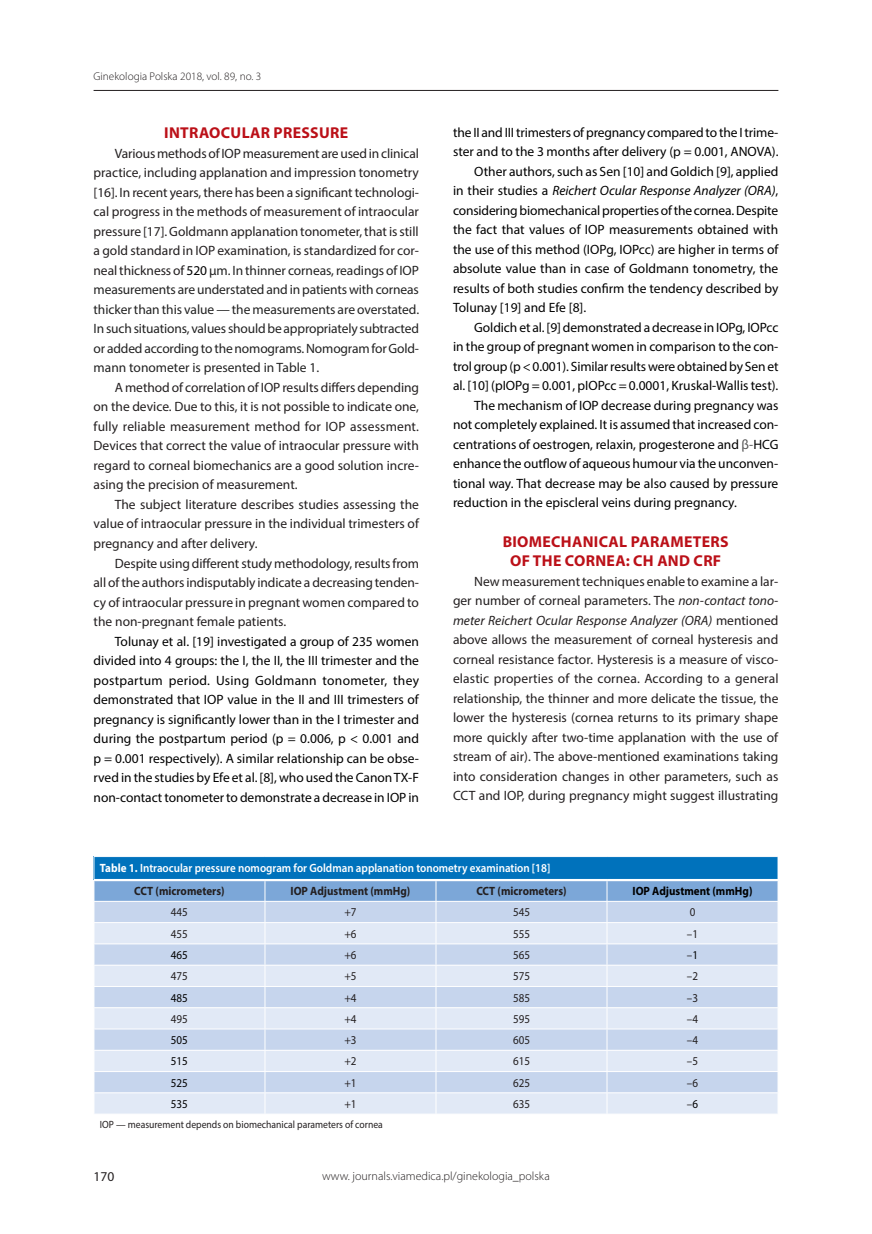
<style>
.page{position:relative;width:872px;height:1234px;background:#fff}
.page>*{position:absolute;margin:0;border:0;box-sizing:border-box;transform-origin:0 0}
._05_-_Srodtytul_1{font:700 15.75px/19.5px "Myriad Pro";letter-spacing:.02em;color:#bb1018;text-align:center}
._08_-_Tekst{font:13.5px/19.5px "Myriad Pro";color:#231f20;text-align:justify}
._08_-_Tekst-2{font:13.5px/19.5px "Myriad Pro";color:#000;text-align:justify}
._99_str_L{font:13.5px "Myriad Pro";color:#231f20}
._24_-_Tabela_-_tekst{font:12px "Myriad Pro";color:#231f20;scale:.92 1}
._22_-_Tabela_-_tytuł{font:600 12px "Myriad Pro";color:#fff;scale:.92 1}
._23_-_Tabela_-_nagłó{font:700 12px "Myriad Pro";color:#231f20;scale:.92 1}
.t1{font:300 12px "Myriad Pro";color:#231f20}
._23_-_Tabela_-_nagłó-2{font:700 12px "Myriad Pro";color:#000;scale:.92 1}
._24_-_Tabela_-_tekst-2{font:12px "Myriad Pro";color:#000;scale:.92 1}
.t2{font:300 11.25px "Myriad Pro";color:#231f20}
._25_-_Tabela_-_przyp{font:10.5px "Myriad Pro";color:#231f20;scale:.92 1}
.s1{color:#000}
.s2{color:#222}
.s3{font-style:italic}
.s4{color:#545454}
.s5{font-weight:700}
</style>
<div class="page">
<hr style="left:94px;top:90px;width:684px;height:1px;background:#231f20">
<svg style="left:94px;top:856px;width:684px;height:257px;background:#bdd3eb"></svg>
<p class="t2" style="left:94px;top:71px;width:169px">Ginekologia Polska 2018, vol. 89, no. 3</p>
<p class="_05_-_Srodtytul_1" style="left:164px;top:123px;width:185px">INTRAOCULAR PRESSURE</p>
<p class="_08_-_Tekst" style="left:94px;top:143px;width:327px;text-indent:21px">Various methods of IOP measurement are used in clinical practice, including applanation and impression tonometry [16]. In recent years, there has been a significant technologi&shy;cal progress in the methods of measurement of intraocular pressure [17]. Goldmann applanation tonometer, that is still a gold standard in IOP examination, is standardized for cor&shy;neal thickness of <span class="s1">520</span> <span class="s2">μm. In thinner corneas, readings of IOP measurements are understated and in patients with corneas thicker than this value — the measurements are overstated.<br>In such situations, values should be appropriately subtracted or added according to the nomograms. Nomogram for Gold&shy;mann tonometer is presented in Table 1.</span></p>
<p class="_08_-_Tekst" style="left:94px;top:377px;width:327px;text-indent:21px">A method of correlation of IOP results differs depending on the device. Due to this, it is not possible to indicate one, fully reliable measurement method for IOP assessment.<br>Devices that correct the value of intraocular pressure with regard to corneal biomechanics are a good solution incre&shy;asing the precision of measurement.</p>
<p class="_08_-_Tekst" style="left:94px;top:494px;width:327px;text-indent:21px">The subject literature describes studies assessing the value of intraocular pressure in the individual trimesters of pregnancy and after delivery.</p>
<p class="_08_-_Tekst" style="left:94px;top:553px;width:327px;text-indent:21px">Despite using different study methodology, results from all of the authors indisputably indicate a decreasing tenden&shy;cy of intraocular pressure in pregnant women compared to the non-pregnant female patients.</p>
<p class="_08_-_Tekst-2" style="left:94px;top:631px;width:327px;text-indent:21px">Tolunay et al. [19] investigated a group of 235 women divided into 4 groups: the I, the II, the III trimester and the postpartum period. Using Goldmann tonometer, they demonstrated that IOP value in the II and III trimesters of pregnancy is significantly lower than in the I trimester and during the postpartum period (p = 0.006, p &lt; 0.001 and p = 0.001 respectively). A similar relationship can be obse&shy;rved in the studies by Efe et al. [8], who used the Canon TX-F non-contact tonometer to demonstrate a decrease in IOP in</p>
<p class="_08_-_Tekst-2" style="left:453px;top:122px;width:327px">the II and III trimesters of pregnancy compared to the I trime&shy;ster and to the 3 months after delivery (p = 0.001, ANOVA).</p>
<p class="_08_-_Tekst-2" style="left:453px;top:161px;width:327px;text-indent:21px">Other authors, such as Sen [10] and Goldich [9], applied in their studies a <span class="s3">Reichert Ocular Response Analyzer (ORA)</span>, considering biomechanical properties of the cornea. Despite the fact that values of IOP measurements obtained with the use of this method (IOPg, IOPcc) are higher in terms of absolute value than in case of Goldmann tonometry, the results of both studies confirm the tendency described by Tolunay [19] and Efe [8].</p>
<p class="_08_-_Tekst-2" style="left:453px;top:317px;width:327px;text-indent:21px">Goldich et al. [9] demonstrated a decrease in IOPg, IOPcc in the group of pregnant women in comparison to the con&shy;trol group (p &lt; 0.001). Similar results were obtained by Sen et al. [10] (pIOPg = 0.001, pIOPcc = 0.0001, Kruskal-Wallis test).</p>
<p class="_08_-_Tekst-2" style="left:453px;top:395px;width:327px;text-indent:21px">The mechanism of IOP decrease during pregnancy was not completely explained. It is assumed that increased con&shy;centrations of oestrogen, relaxin, progesterone and <span class="s4">β-</span>HCG enhance the outflow of aqueous humour via the unconven&shy;tional way. That decrease may be also caused by pressure reduction in the episcleral veins during pregnancy.</p>
<p class="_05_-_Srodtytul_1" style="left:502px;top:531px;width:228px">BIOMECHANICAL PARAMETERS<br>OF THE CORNEA: CH AND CRF</p>
<p class="_08_-_Tekst" style="left:453px;top:571px;width:327px;text-indent:21px">New measurement techniques enable to examine a lar&shy;ger number of corneal parameters. The <span class="s3">non-contact tono&shy;meter Reichert Ocular Response Analyzer (ORA)</span> mentioned above allows the measurement of corneal hysteresis and corneal resistance factor<span class="s3">.</span> Hysteresis is a measure of visco&shy;elastic properties of the cornea. According to a general relationship, the thinner and more delicate the tissue, the lower the hysteresis (cornea returns to its primary shape more quickly after two-time applanation with the use of stream of air). The above-mentioned examinations taking into consideration changes in other parameters, such as CCT and IOP, during pregnancy might suggest illustrating</p>
<p class="_22_-_Tabela_-_tytuł" style="left:100px;top:859px;width:491px"><span class="s5">Table 1.</span> Intraocular pressure nomogram for Goldman applanation tonometry examination [18]</p>
<p class="_23_-_Tabela_-_nagłó" style="left:134px;top:883px;width:100px">CCT (micrometers)</p>
<p class="_23_-_Tabela_-_nagłó" style="left:290px;top:883px;width:132px">IOP Adjustment (mmHg)</p>
<p class="_23_-_Tabela_-_nagłó" style="left:476px;top:883px;width:100px">CCT (micrometers)</p>
<p class="_23_-_Tabela_-_nagłó-2" style="left:632px;top:883px;width:132px">IOP Adjustment (mmHg)</p>
<p class="_24_-_Tabela_-_tekst" style="left:171px;top:904px;width:20px">445</p>
<p class="_24_-_Tabela_-_tekst" style="left:344px;top:904px;width:15px">+7</p>
<p class="_24_-_Tabela_-_tekst" style="left:513px;top:904px;width:20px">545</p>
<p class="_24_-_Tabela_-_tekst" style="left:689px;top:904px;width:8px">0</p>
<p class="_24_-_Tabela_-_tekst" style="left:171px;top:926px;width:20px">455</p>
<p class="_24_-_Tabela_-_tekst" style="left:344px;top:926px;width:15px">+6</p>
<p class="_24_-_Tabela_-_tekst" style="left:513px;top:926px;width:20px">555</p>
<p class="_24_-_Tabela_-_tekst" style="left:687px;top:926px;width:14px">–1</p>
<p class="_24_-_Tabela_-_tekst-2" style="left:171px;top:947px;width:20px">465</p>
<p class="_24_-_Tabela_-_tekst" style="left:344px;top:947px;width:15px">+6</p>
<p class="_24_-_Tabela_-_tekst" style="left:513px;top:947px;width:20px">565</p>
<p class="_24_-_Tabela_-_tekst" style="left:687px;top:947px;width:14px">–<span class="s1">1</span></p>
<p class="_24_-_Tabela_-_tekst" style="left:171px;top:968px;width:20px">475</p>
<p class="_24_-_Tabela_-_tekst" style="left:344px;top:968px;width:15px">+5</p>
<p class="_24_-_Tabela_-_tekst" style="left:513px;top:968px;width:20px">575</p>
<p class="_24_-_Tabela_-_tekst" style="left:687px;top:968px;width:14px">–2</p>
<p class="_24_-_Tabela_-_tekst-2" style="left:171px;top:989px;width:20px">485</p>
<p class="_24_-_Tabela_-_tekst" style="left:344px;top:989px;width:15px">+4</p>
<p class="_24_-_Tabela_-_tekst" style="left:513px;top:989px;width:20px">585</p>
<p class="_24_-_Tabela_-_tekst" style="left:687px;top:989px;width:14px">–3</p>
<p class="_24_-_Tabela_-_tekst" style="left:171px;top:1011px;width:20px">495</p>
<p class="_24_-_Tabela_-_tekst" style="left:344px;top:1011px;width:15px">+4</p>
<p class="_24_-_Tabela_-_tekst" style="left:513px;top:1011px;width:20px">595</p>
<p class="_24_-_Tabela_-_tekst" style="left:687px;top:1011px;width:14px">–4</p>
<p class="_24_-_Tabela_-_tekst-2" style="left:171px;top:1032px;width:20px">505</p>
<p class="_24_-_Tabela_-_tekst" style="left:344px;top:1032px;width:15px">+3</p>
<p class="_24_-_Tabela_-_tekst" style="left:513px;top:1032px;width:20px">605</p>
<p class="_24_-_Tabela_-_tekst" style="left:687px;top:1032px;width:14px">–4</p>
<p class="_24_-_Tabela_-_tekst-2" style="left:171px;top:1053px;width:20px">515</p>
<p class="_24_-_Tabela_-_tekst" style="left:344px;top:1053px;width:15px">+2</p>
<p class="_24_-_Tabela_-_tekst" style="left:513px;top:1053px;width:20px">615</p>
<p class="_24_-_Tabela_-_tekst" style="left:687px;top:1053px;width:14px">–5</p>
<p class="_24_-_Tabela_-_tekst-2" style="left:171px;top:1074px;width:20px">525</p>
<p class="_24_-_Tabela_-_tekst" style="left:344px;top:1074px;width:15px">+1</p>
<p class="_24_-_Tabela_-_tekst" style="left:513px;top:1074px;width:20px">625</p>
<p class="_24_-_Tabela_-_tekst" style="left:687px;top:1074px;width:14px">–6</p>
<p class="_24_-_Tabela_-_tekst-2" style="left:171px;top:1096px;width:20px">535</p>
<p class="_24_-_Tabela_-_tekst" style="left:344px;top:1096px;width:15px">+1</p>
<p class="_24_-_Tabela_-_tekst" style="left:513px;top:1096px;width:20px">635</p>
<p class="_24_-_Tabela_-_tekst" style="left:687px;top:1096px;width:14px">–<span class="s1">6</span></p>
<p class="_25_-_Tabela_-_przyp" style="left:100px;top:1117px;width:309px">IOP — measurement depends on biomechanical parameters of cornea</p>
<p class="_99_str_L" style="left:94px;top:1168px;width:22px">170</p>
<p class="t1" style="left:322px;top:1169px;width:229px">www. journals.viamedica.pl/ginekologia_polska</p>
</div>
